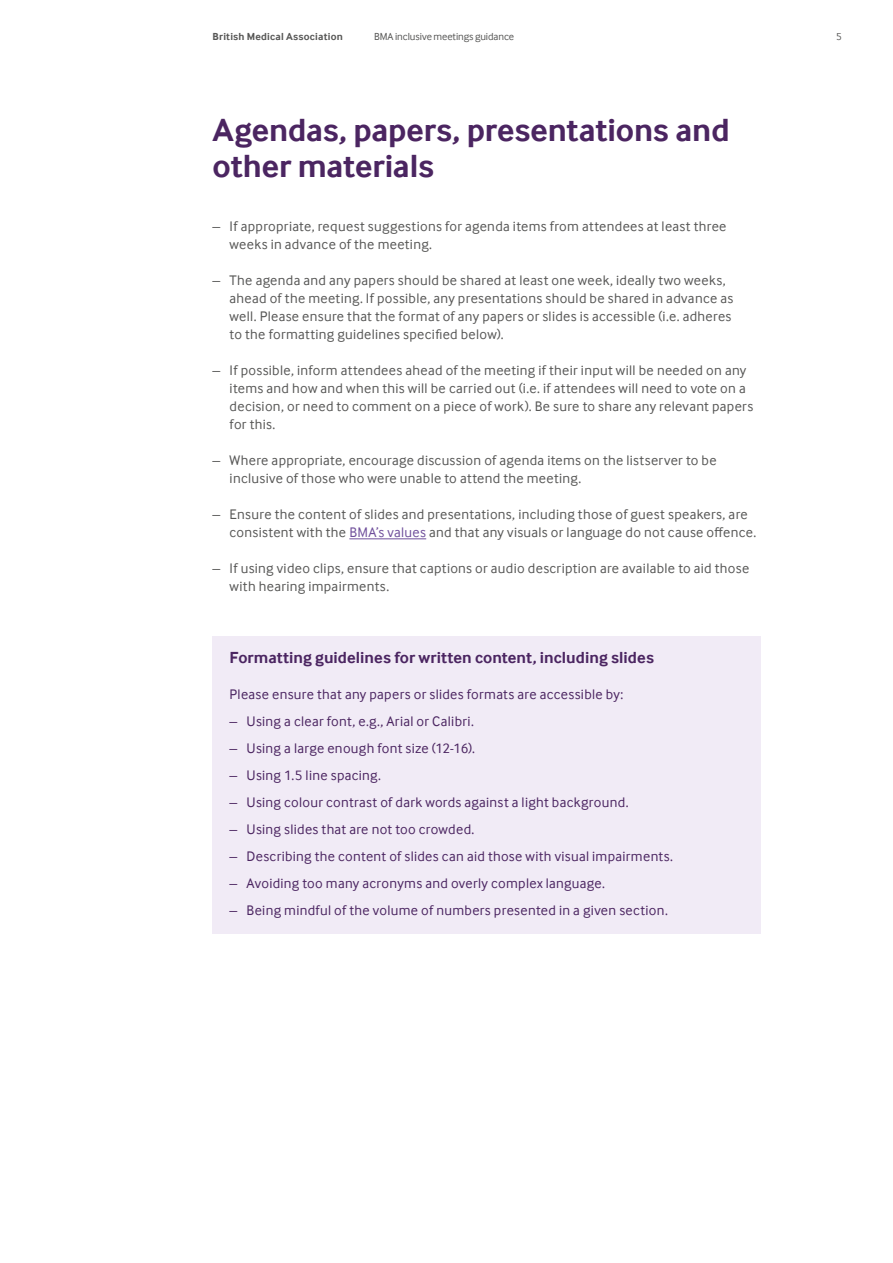
<style>
.page{position:relative;width:893px;height:1263px;background:#fff}
.page>*{position:absolute;margin:0;border:0;box-sizing:border-box;transform-origin:0 0}
.t1{font:700 33px/36px "Inter Face";letter-spacing:-.005em;color:#4b2561}
.t2{font:700 16.5px "Inter Face";color:#4b2561}
.t3{font:14.25px/18px "Inter Face";letter-spacing:.02em;color:#575756}
.t4{font:14.25px "Inter Face";letter-spacing:.02em;color:#4b2561}
.t5{font:10.5px "Inter Face";letter-spacing:-.005em;color:#575756}
.t6{font:700 10.5px "Inter Face";letter-spacing:.02em;color:#575756}
.s1{color:#6f4f9b}
</style>
<div class="page">
<div style="left:213px;top:636px;width:548px;height:297px;background:#f1ebf6"></div>
<hr style="left:349px;top:539px;width:77px;height:1px;background:#6f4f9b">
<p class="t6" style="left:213px;top:30px;width:132px">British Medical Association</p>
<p class="t5" style="left:374px;top:31px;width:142px">BMA inclusive meetings guidance</p>
<p class="t5" style="left:836px;top:31px;width:7px">5</p>
<h1 class="t1" style="left:213px;top:112px;width:519px">Agendas, papers, presentations and other materials</h1>
<p class="t3" style="left:230px;top:217px;width:498px;text-indent:-17px">– If appropriate, request suggestions for agenda items from attendees at least three weeks in advance of the meeting.</p>
<p class="t3" style="left:230px;top:271px;width:505px;text-indent:-17px">– The agenda and any papers should be shared at least one week, ideally two weeks, ahead of the meeting. If possible, any presentations should be shared in advance as well. Please ensure that the format of any papers or slides is accessible (i.e. adheres to the formatting guidelines specified below).</p>
<p class="t3" style="left:230px;top:361px;width:525px;text-indent:-17px">– If possible, inform attendees ahead of the meeting if their input will be needed on any items and how and when this will be carried out (i.e. if attendees will need to vote on a decision, or need to comment on a piece of work). Be sure to share any relevant papers for this.</p>
<p class="t3" style="left:230px;top:451px;width:488px;text-indent:-17px">– Where appropriate, encourage discussion of agenda items on the listserver to be inclusive of those who were unable to attend the meeting.</p>
<p class="t3" style="left:230px;top:505px;width:528px;text-indent:-17px">– Ensure the content of slides and presentations, including those of guest speakers, are consistent with the <span class="s1">BMA’s values</span> and that any visuals or language do not cause offence.</p>
<p class="t3" style="left:230px;top:559px;width:521px;text-indent:-17px">– If using video clips, ensure that captions or audio description are available to aid those with hearing impairments.</p>
<p class="t2" style="left:230px;top:648px;width:426px">Formatting guidelines for written content, including slides</p>
<p class="t4" style="left:230px;top:686px;width:395px">Please ensure that any papers or slides formats are accessible by:</p>
<p class="t4" style="left:230px;top:713px;width:246px">– Using a clear font, e.g., Arial or Calibri.</p>
<p class="t4" style="left:230px;top:740px;width:247px">– Using a large enough font size (12-16).</p>
<p class="t4" style="left:230px;top:767px;width:153px">– Using 1.5 line spacing.</p>
<p class="t4" style="left:230px;top:794px;width:400px">– Using colour contrast of dark words against a light background.</p>
<p class="t4" style="left:230px;top:821px;width:246px">– Using slides that are not too crowded.</p>
<p class="t4" style="left:230px;top:848px;width:445px">– Describing the content of slides can aid those with visual impairments.</p>
<p class="t4" style="left:230px;top:875px;width:377px">– Avoiding too many acronyms and overly complex language.</p>
<p class="t4" style="left:230px;top:902px;width:440px">– Being mindful of the volume of numbers presented in a given section.</p>
</div>
